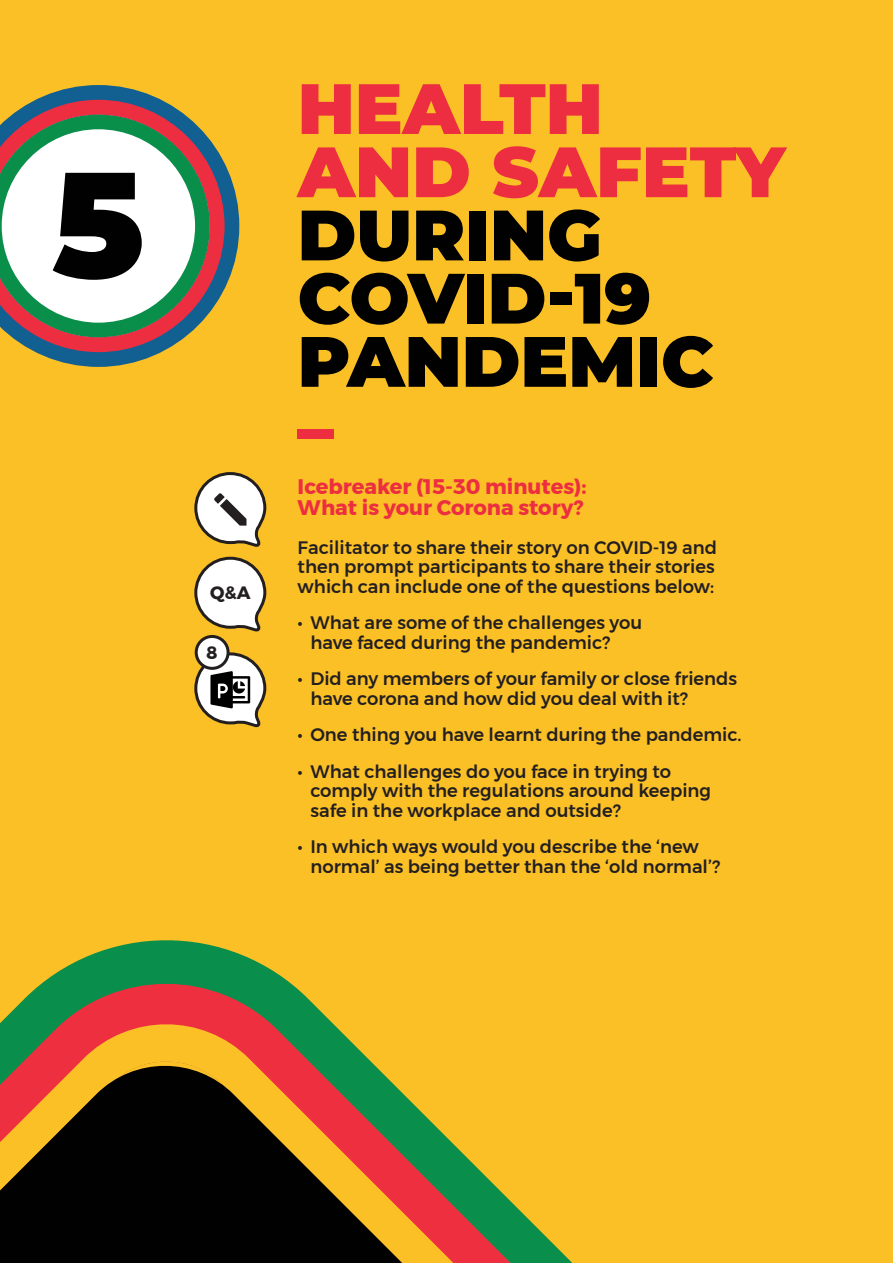
<style>
.page{position:relative;width:893px;height:1263px;background:#fbc026}
.page>*{position:absolute;margin:0;border:0;box-sizing:border-box;transform-origin:0 0}
.t1{font:900 149.4px "Montserrat";color:#010101}
.t2{font:900 71.1px/63.2px "Montserrat";color:#010101}
.t3{font:700 21px/21px "Montserrat";color:#ed2e40}
.t4{font:500 18px/19.5px "Montserrat";color:#231f20}
.t5{font:700 17.85px "Montserrat";color:#231f20}
.s1{color:#ed2e40}
</style>
<div class="page">
<div style="left:298px;top:429px;width:36px;height:10px;background:#ed2e40"></div>
<svg style="left:35px;top:85px;width:204px;height:282px"></svg>
<svg style="left:0;top:100px;width:225px;height:252px;background:#bcb8ab"></svg>
<svg style="left:194px;top:472px;width:73px;height:160px"></svg>
<svg style="left:64px;top:940px;width:204px;height:28px;fill:#0a8e4b"></svg>
<svg style="left:10px;top:968px;width:313px;height:45px;fill:#0a8e4b"></svg>
<svg style="left:0;top:1013px;width:366px;height:43px"></svg>
<svg style="left:0;top:1056px;width:573px;height:207px"></svg>
<svg style="left:194px;top:651px;width:73px;height:77px"></svg>
<div style="left:196px;top:636px;width:32px;height:32px;background:#fff;border-radius:50%"></div>
<div style="left:195px;top:635px;width:35px;height:35px;border:3px solid #231f20;border-radius:50%"></div>
<p class="t1" style="left:52px;top:112px;width:94px">5</p>
<p class="t5" style="left:210px;top:578px;width:42px">Q&amp;A</p>
<p class="t5" style="left:207px;top:638px;width:13px">8</p>
<p class="t2" style="left:298px;top:73px;width:489px"><span class="s1">HEALTH<br>AND SAFETY<br></span>DURING<br>COVID-19<br>PANDEMIC</p>
<p class="t3" style="left:298px;top:476px;width:290px">Icebreaker (15-30 minutes):<br>What is your Corona story?</p>
<p class="t4" style="left:298px;top:538px;width:421px">Facilitator to share their story on COVID-19 and then prompt participants to share their stories which can include one of the questions below:</p>
<p class="t4" style="left:310px;top:613px;width:333px;text-indent:-13px">• What are some of the challenges you have faced during the pandemic?</p>
<p class="t4" style="left:310px;top:669px;width:428px;text-indent:-13px">• Did any members of your family or close friends have corona and how did you deal with it?</p>
<p class="t4" style="left:298px;top:725px;width:445px">• One thing you have learnt during the pandemic.</p>
<p class="t4" style="left:310px;top:762px;width:402px;text-indent:-13px">• What challenges do you face in trying to comply with the regulations around keeping safe in the workplace and outside?</p>
<p class="t4" style="left:310px;top:837px;width:411px;text-indent:-13px">• In which ways would you describe the ‘new normal’ as being better than the ‘old normal’?</p>
</div>
